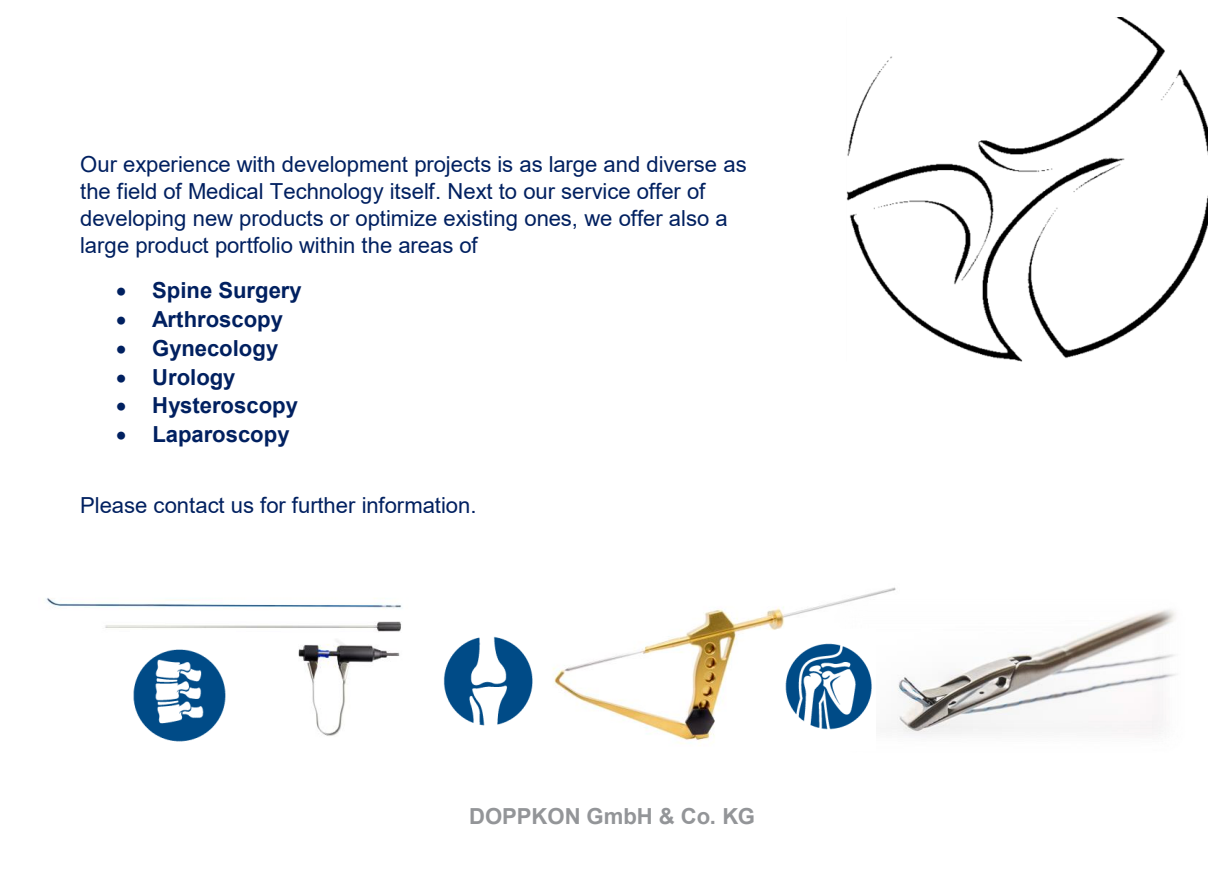
<style>
.page{position:relative;width:1225px;height:874px;background:#fff}
.page>*{position:absolute;margin:0;border:0;box-sizing:border-box;transform-origin:0 0}
.t1{font:22px/27.2px "Arial";color:#002060}
.t2{font:700 22px "Arial";color:#002060}
.t3{font:700 22px "Arial";letter-spacing:-.005em;color:#939598}
</style>
<div class="page">
<img style="left:553px;top:587px;width:343px;height:157px">
<img style="left:46px;top:598px;width:356px;height:138px">
<img style="left:130px;top:630px;width:105px;height:112px">
<img style="left:443px;top:636px;width:90px;height:90px">
<img style="left:835px;top:599px;width:341px;height:145px">
<img style="left:778px;top:629px;width:97px;height:115px">
<img style="left:846px;top:17px;width:361px;height:344px">
<p class="t1" style="left:80px;top:150px;width:668px">Our experience with development projects is as large and diverse as the field of Medical Technology itself. Next to our service offer of developing new products or optimize existing ones, we offer also a large product portfolio within the areas of</p>
<p class="t2" style="left:116px;top:275px;width:187px">• Spine Surgery</p>
<p class="t2" style="left:116px;top:303px;width:168px">• Arthroscopy</p>
<p class="t2" style="left:116px;top:332px;width:164px">• Gynecology</p>
<p class="t2" style="left:116px;top:361px;width:121px">• Urology</p>
<p class="t2" style="left:116px;top:390px;width:183px">• Hysteroscopy</p>
<p class="t2" style="left:116px;top:419px;width:175px">• Laparoscopy</p>
<p class="t1" style="left:80px;top:491px;width:398px">Please contact us for further information.</p>
<p class="t3" style="left:469px;top:800px;width:287px">DOPPKON GmbH &amp; Co. KG</p>
</div>
